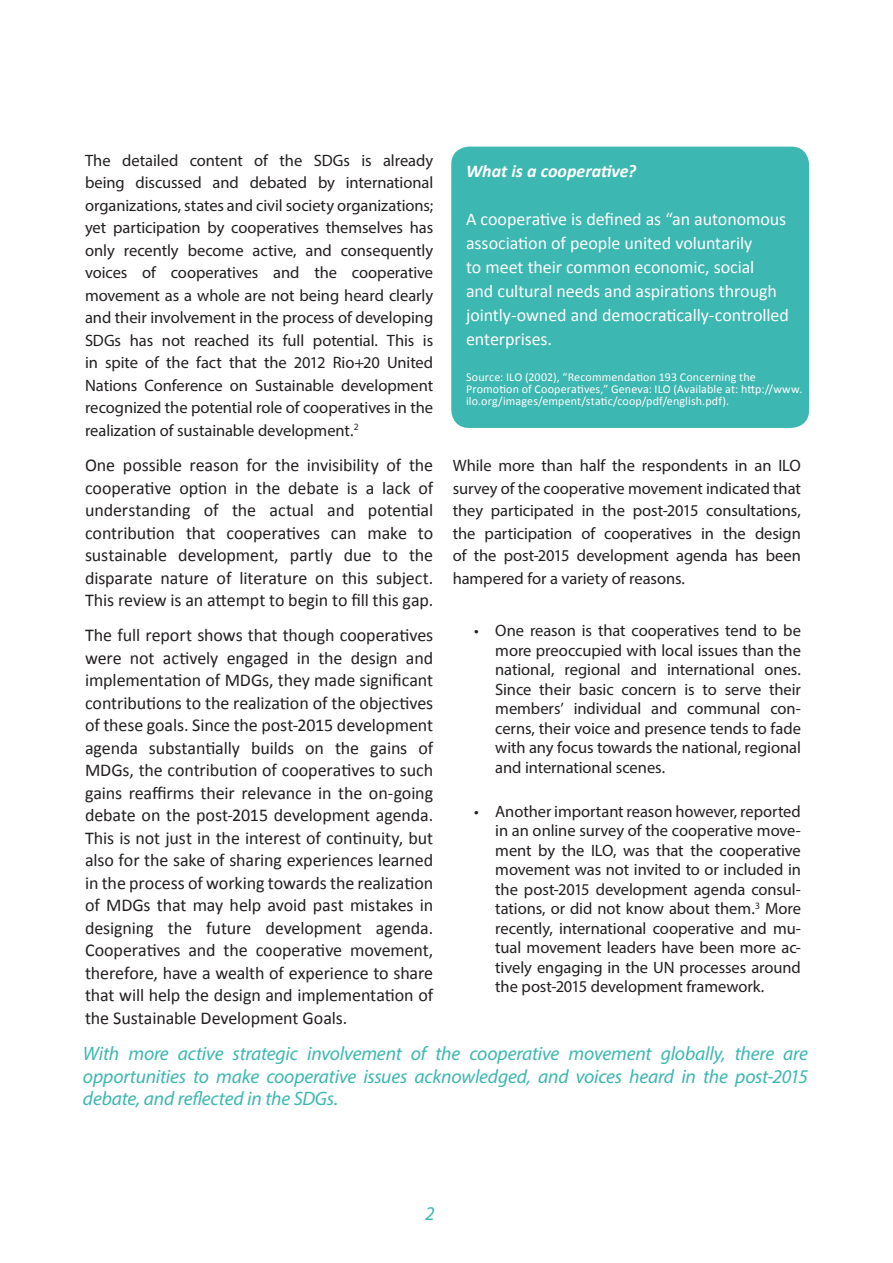
<style>
.page{position:relative;width:893px;height:1263px;background:#fff}
.page>*{position:absolute;margin:0;border:0;box-sizing:border-box;transform-origin:0 0}
.Body_Text{font:italic 19.5px/22.5px "Myriad Pro";letter-spacing:-.01em;color:#3cb7b1;text-align:justify}
.Body_Text-2{font:18px/22.5px "Calibri";letter-spacing:-.005em;color:#231f20;text-align:justify}
.Main_Quote{font:18px/24px "Calibri";letter-spacing:-.005em;color:#fff}
.Main_Quote-2{font:italic 700 18px "Calibri";color:#fff}
.Body_Text-3{font:16.5px/22.5px "Myriad Pro";letter-spacing:-.005em;color:#231f20;text-align:justify}
.Main_Quote-3{font:12px/12px "Calibri";letter-spacing:.01em;color:#fff}
</style>
<div class="page">
<div style="left:451px;top:147px;width:358px;height:281px;background:#3cb7b1;border-radius:18px"></div>
<p class="Body_Text-3" style="left:85px;top:149px;width:350px">The detailed content of the SDGs is already being discussed and debated by international organizations, states and civil society organizations; yet participation by cooperatives themselves has only recently become active, and consequently voices of cooperatives and the cooperative movement as a whole are not being heard clearly and their involvement in the process of developing SDGs has not reached its full potential. This is in spite of the fact that the 2012 Rio+20 United Nations Conference on Sustainable development recognized the potential role of cooperatives in the realization of sustainable development.<sup>2</sup></p>
<p class="Body_Text-2" style="left:85px;top:454px;width:350px">One possible reason for the invisibility of the cooperative option in the debate is a lack of understanding of the actual and potential contribution that cooperatives can make to sustainable development, partly due to the disparate nature of literature on this subject.<br>This review is an attempt to begin to fill this gap.</p>
<p class="Body_Text-2" style="left:85px;top:624px;width:350px">The full report shows that though cooperatives were not actively engaged in the design and implementation of MDGs, they made significant contributions to the realization of the objectives of these goals. Since the post-2015 development agenda substantially builds on the gains of MDGs, the contribution of cooperatives to such gains reaffirms their relevance in the on-going debate on the post-2015 development agenda.<br>This is not just in the interest of continuity, but also for the sake of sharing experiences learned in the process of working towards the realization of MDGs that may help avoid past mistakes in designing the future development agenda.<br>Cooperatives and the cooperative movement, therefore, have a wealth of experience to share that will help the design and implementation of the Sustainable Development Goals.</p>
<p class="Main_Quote-2" style="left:466px;top:159px;width:172px">What is a cooperative?</p>
<p class="Main_Quote" style="left:466px;top:207px;width:324px">A cooperative is defined as “an autonomous association of people united voluntarily<br>to meet their common economic, social<br>and cultural needs and aspirations through jointly-owned and democratically-controlled enterprises.</p>
<p class="Main_Quote-3" style="left:466px;top:371px;width:338px">Source: ILO (2002), “Recommendation 193 Concerning the<br>Promotion of Cooperatives,” Geneva: ILO (Available at: http://www. ilo.org/images/empent/static/coop/pdf/english.pdf).</p>
<p class="Body_Text-3" style="left:453px;top:454px;width:350px">While more than half the respondents in an ILO survey of the cooperative movement indicated that they participated in the post-2015 consultations, the participation of cooperatives in the design of the post-2015 development agenda has been hampered for a variety of reasons.</p>
<p class="Body_Text-3" style="left:495px;top:621px;width:307px;line-height:19.5px;text-indent:-21px">• One reason is that cooperatives tend to be more preoccupied with local issues than the national, regional and international ones.<br>Since their basic concern is to serve their members’ individual and communal con&shy;cerns, their voice and presence tends to fade with any focus towards the national, regional and international scenes.</p>
<p class="Body_Text-3" style="left:495px;top:801px;width:307px;line-height:19.5px;text-indent:-21px">• Another important reason however, reported in an online survey of the cooperative move&shy;ment by the ILO, was that the cooperative movement was not invited to or included in the post-2015 development agenda consul&shy;tations, or did not know about them.<sup>3</sup> More recently, international cooperative and mu&shy;tual movement leaders have been more ac&shy;tively engaging in the UN processes around the post-2015 development framework.</p>
<p class="Body_Text" style="left:83px;top:1042px;width:727px">With more active strategic involvement of the cooperative movement globally, there are opportunities to make cooperative issues acknowledged, and voices heard in the post-2015 debate, and reflected in the SDGs.</p>
<p class="Body_Text" style="left:425px;top:1202px;width:11px">2</p>
</div>
